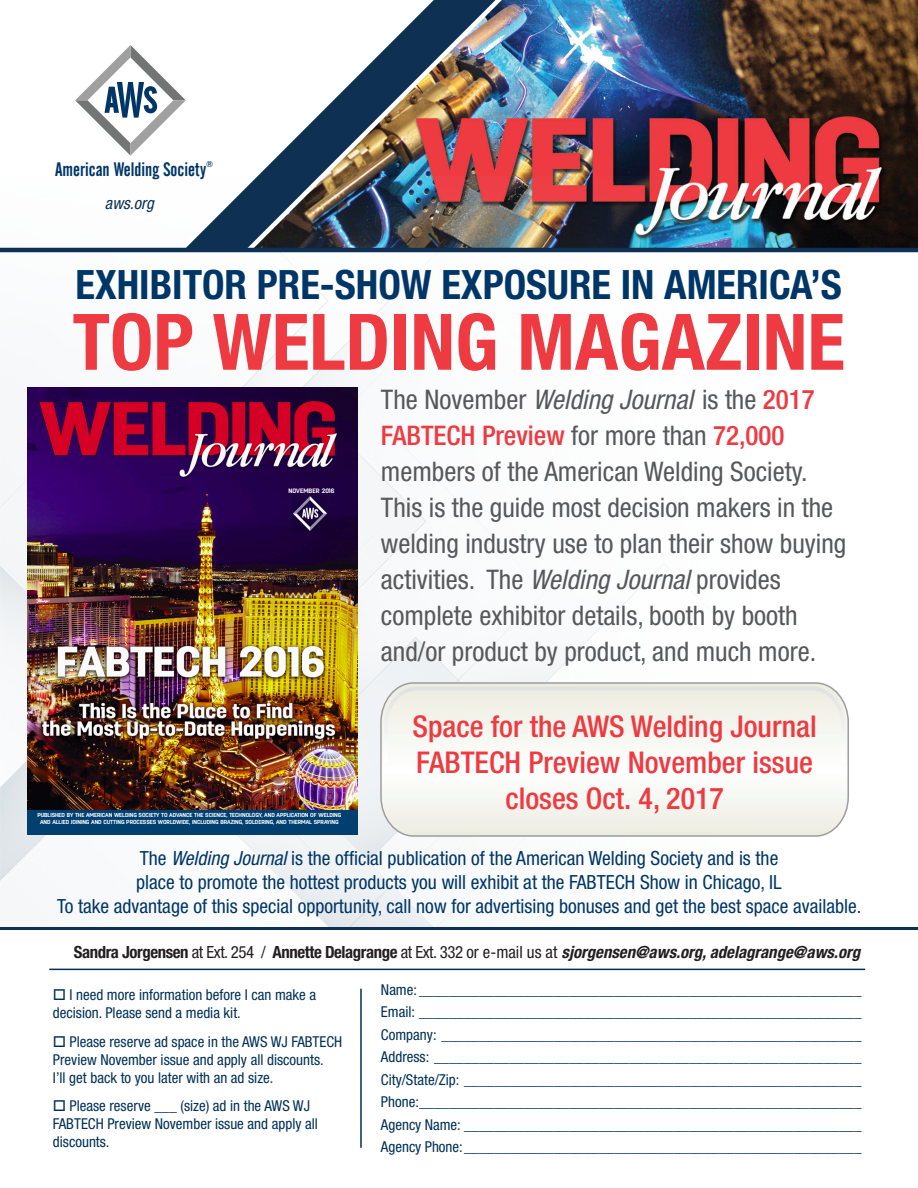
<style>
.page{position:relative;width:918px;height:1188px;background:#fff}
.page>*{position:absolute;margin:0;border:0;box-sizing:border-box;transform-origin:0 0}
.t1{font:700 condensed 78px "Helvetica Neue";color:#ee3a41}
.t2{font:700 condensed 40.5px "Helvetica Neue";color:#003667}
.t3{font:500 condensed 30px/36px "Helvetica Neue";color:#ee3a41;text-align:center}
.t4{font:condensed 27px/36px "Helvetica Neue";color:#57585a}
.t5{font:condensed 19.5px/24px "Helvetica Neue";color:#003667;text-align:center}
.t6{font:19.35px "Alternate Gothic No 2 BT";color:#003667}
.t7{font:italic 700 condensed 16.8px "Helvetica Neue";color:#231f20}
.t8{font:italic condensed 16.5px "Helvetica Neue";color:#0d3053}
.t9{font:condensed 15px/22.5px "Helvetica Neue";color:#003056}
.t10{font:8.4px "Alternate Gothic No 2 BT";color:#003667}
.t11{font:700 6.45px "Antartida";letter-spacing:.01em;color:#fff}
.t12{font:700 5.85px/7.1px "Antartida";letter-spacing:-.005em;color:#fff;text-align:center}
.s1{font-style:italic}
.s2{font-weight:500;color:#ee3a41}
.s3{font-style:normal}
.s4{font-weight:400;font-style:normal}
</style>
<div class="page">
<img style="left:514px;top:0;width:404px;height:248px">
<img style="left:0;top:177px;width:752px;height:750px">
<hr style="left:49px;top:969px;width:816px;height:1px;background:#003056">
<hr style="left:360px;top:989px;width:2px;height:159px;background:#003056">
<img style="left:0;top:0;width:514px;height:248px">
<hr style="left:0;top:927px;width:918px;height:3px;background:#0d3053">
<hr style="left:0;top:248px;width:918px;height:4px;background:#0d3053">
<svg style="left:379px;top:681px;width:470px;height:156px"></svg>
<svg style="left:384px;top:687px;width:461px;height:76px"></svg>
<div style="left:28px;top:809px;width:329px;height:26px;background:#004070"></div>
<img style="left:28px;top:388px;width:329px;height:422px">
<img style="left:292px;top:495px;width:36px;height:36px">
<p class="t6" style="left:55px;top:158px;width:153px">American Welding Society</p>
<p class="t10" style="left:206px;top:159px;width:8px">®</p>
<p class="t8" style="left:105px;top:194px;width:50px">aws.org</p>
<h2 class="t2" style="left:76px;top:260px;width:768px">EXHIBITOR PRE-SHOW EXPOSURE IN AMERICA’S</h2>
<h1 class="t1" style="left:73px;top:295px;width:774px">TOP WELDING MAGAZINE</h1>
<p class="t4" style="left:381px;top:381px;width:467px">The November <span class="s1">Welding Journal</span> is the <span class="s2">2017<br>FABTECH Preview</span> for more than <span class="s2">72,000 </span>members of the American Welding Society.<br>This is the guide most decision makers in the welding industry use to plan their show buying activities. The <span class="s1">Welding Journal</span> provides complete exhibitor details, booth by booth and/or product by product, and much more.</p>
<p class="t11" style="left:288px;top:487px;width:48px">NOVEMBER 2016</p>
<p class="t12" style="left:37px;top:811px;width:306px">PUBLISHED BY THE AMERICAN WELDING SOCIETY TO ADVANCE THE SCIENCE, TECHNOLOGY, AND APPLICATION OF WELDING<br>AND ALLIED JOINING AND CUTTING PROCESSES WORLDWIDE, INCLUDING BRAZING, SOLDERING, AND THERMAL SPRAYING</p>
<h3 class="t3" style="left:412px;top:708px;width:406px">Space for the AWS Welding Journal<br>FABTECH Preview November issue closes Oct. 4, 2017</h3>
<p class="t5" style="left:57px;top:846px;width:806px">The <span class="s1">Welding Journal</span> is the official publication of the American Welding Society and is the<br>place to promote the hottest products you will exhibit at the FABTECH Show in Chicago, IL<br>To take advantage of this special opportunity, call now for advertising bonuses and get the best space available.</p>
<p class="t7" style="left:74px;top:942px;width:788px"><span class="s3">Sandra Jorgensen</span> <span class="s4">at Ext. 254 /</span> <span class="s3">Annette Delagrange</span> <span class="s4">at Ext. 332 or e-mail us at</span> sjorgensen@aws.org, adelagrange@aws.org</p>
<p class="t9" style="left:53px;top:986px;width:265px;line-height:18px">□ I need more information before I can make a decision. Please send a media kit.</p>
<p class="t9" style="left:53px;top:1032px;width:291px;line-height:18px">□ Please reserve ad space in the AWS WJ FABTECH<br>Preview November issue and apply all discounts.<br>I’ll get back to you later with an ad size.</p>
<p class="t9" style="left:53px;top:1097px;width:266px;line-height:18px">□ Please reserve ___ (size) ad in the AWS WJ<br>FABTECH Preview November issue and apply all discounts.</p>
<p class="t9" style="left:381px;top:978px;width:482px;text-align:justify">Name: ___________________________________________________________ Email: ___________________________________________________________ Company: ________________________________________________________ Address: _________________________________________________________ City/State/Zip: _____________________________________________________ Phone:___________________________________________________________ Agency Name: _____________________________________________________ Agency Phone:_____________________________________________________</p>
</div>
